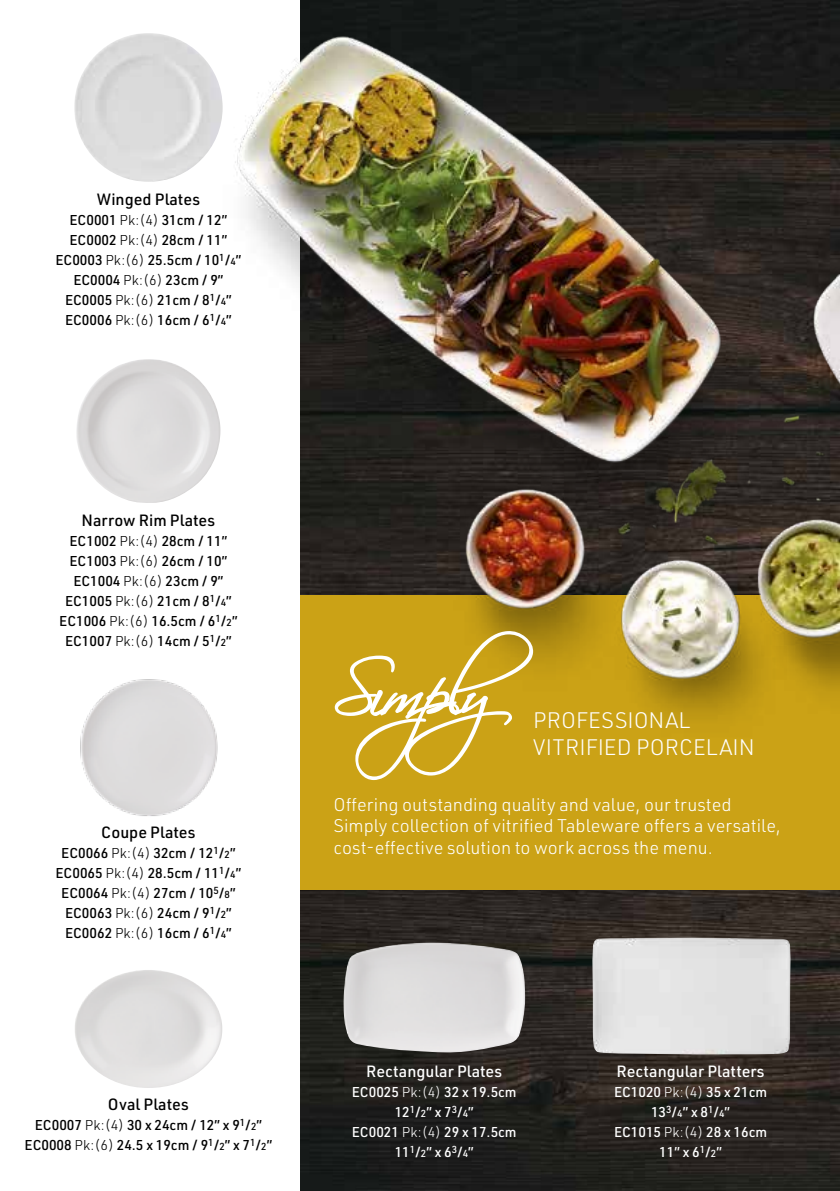
<style>
.page{position:relative;width:840px;height:1191px;background:#fff}
.page>*{position:absolute;margin:0;border:0;box-sizing:border-box;transform-origin:0 0}
.t1{font:300 22px/26.4px "URWDIN";color:#fff}
.t2{font:300 18px/21.6px "URWDIN";color:#fff}
.t3{font:500 16px "URWDIN";color:#000}
.t4{font:500 16px "URWDIN";color:#fff}
.t5{font:500 14px/20px "URWDIN";color:#000;text-align:center}
.t6{font:500 14px/20px "URWDIN";color:#fff;text-align:center}
.s1{font-weight:300}
.s2{font-size:10px}
</style>
<div class="page">
<img style="left:300px;top:0;width:539px;height:1191px">
<div style="left:300px;top:595px;width:539px;height:295px;background:#cba216"></div>
<img style="left:75px;top:970px;width:147px;height:118px">
<img style="left:343px;top:942px;width:182px;height:111px">
<img style="left:591px;top:937px;width:160px;height:117px">
<img style="left:74px;top:33px;width:148px;height:149px;border-radius:74px">
<img style="left:80px;top:679px;width:127px;height:137px">
<img style="left:76px;top:359px;width:67px;height:144px">
<img style="left:143px;top:26px;width:608px;height:758px">
<svg style="left:334px;top:631px;width:199px;height:149px"></svg>
<img style="left:751px;top:14px;width:88px;height:1042px">
<p class="t3" style="left:97px;top:188px;width:105px">Winged Plates</p>
<p class="t5" style="left:55px;top:209px;width:187px">EC0001 <span class="s1">Pk:(4)</span> 31cm / 12”<br>EC0002 <span class="s1">Pk:(4)</span> 28cm / 11”<br>EC0003 <span class="s1">Pk:(6)</span> 25.5cm / 10<sup>1</sup>/<span class="s2">4</span>”<br>EC0004 <span class="s1">Pk:(6)</span> 23cm / 9”<br>EC0005 <span class="s1">Pk:(6)</span> 21cm / 8<sup>1</sup>/<span class="s2">4</span>”<br>EC0006 <span class="s1">Pk:(6)</span> 16cm / 6<sup>1</sup>/<span class="s2">4</span>”</p>
<p class="t3" style="left:82px;top:510px;width:135px">Narrow Rim Plates</p>
<p class="t5" style="left:59px;top:531px;width:180px">EC1002 <span class="s1">Pk:(4)</span> 28cm / 11”<br>EC1003 <span class="s1">Pk:(6)</span> 26cm / 10”<br>EC1004 <span class="s1">Pk:(6)</span> 23cm / 9”<br>EC1005 <span class="s1">Pk:(6)</span> 21cm / 8<sup>1</sup>/<span class="s2">4</span>”<br>EC1006 <span class="s1">Pk:(6)</span> 16.5cm / 6<sup>1</sup>/<span class="s2">2</span>”<br>EC1007 <span class="s1">Pk:(6)</span> 14cm / 5<sup>1</sup>/<span class="s2">2</span>”</p>
<p class="t3" style="left:101px;top:821px;width:96px">Coupe Plates</p>
<p class="t5" style="left:56px;top:842px;width:187px">EC0066 <span class="s1">Pk:(4)</span> 32cm / 12<sup>1</sup>/<span class="s2">2</span>”<br>EC0065 <span class="s1">Pk:(4)</span> 28.5cm / 11<sup>1</sup>/<span class="s2">4</span>”<br>EC0064 <span class="s1">Pk:(4)</span> 27cm / 10<sup>5</sup>/<span class="s2">8</span>”<br>EC0063 <span class="s1">Pk:(6)</span> 24cm / 9<sup>1</sup>/<span class="s2">2</span>”<br>EC0062 <span class="s1">Pk:(6)</span> 16cm / 6<sup>1</sup>/<span class="s2">4</span>”</p>
<p class="t3" style="left:108px;top:1094px;width:82px">Oval Plates</p>
<p class="t5" style="left:25px;top:1115px;width:249px">EC0007 <span class="s1">Pk:(4)</span> 30 x 24cm / 12” x 9<sup>1</sup>/<span class="s2">2</span>”<br>EC0008 <span class="s1">Pk:(6)</span> 24.5 x 19cm / 9<sup>1</sup>/<span class="s2">2</span>” x 7<sup>1</sup>/<span class="s2">2</span>”</p>
<h1 class="t1" style="left:533px;top:706px;width:223px">PROFESSIONAL<br>VITRIFIED PORCELAIN</h1>
<p class="t2" style="left:333px;top:793px;width:448px">Offering outstanding quality and value, our trusted<br>Simply collection of vitrified Tableware offers a versatile, cost-effective solution to work across the menu.</p>
<p class="t4" style="left:366px;top:1060px;width:137px">Rectangular Plates</p>
<p class="t6" style="left:352px;top:1081px;width:166px">EC0025 <span class="s1">Pk:(4)</span> 32 x 19.5cm<br>12<sup>1</sup>/<span class="s2">2</span>” x 7<sup>3</sup>/<span class="s2">4</span>”<br>EC0021 <span class="s1">Pk:(4)</span> 29 x 17.5cm<br>11<sup>1</sup>/<span class="s2">2</span>” x 6<sup>3</sup>/<span class="s2">4</span>”</p>
<p class="t4" style="left:616px;top:1060px;width:150px">Rectangular Platters</p>
<p class="t6" style="left:613px;top:1081px;width:155px">EC1020 <span class="s1">Pk:(4)</span> 35 x 21cm<br>13<sup>3</sup>/<span class="s2">4</span>” x 8<sup>1</sup>/<span class="s2">4</span>”<br>EC1015 <span class="s1">Pk:(4)</span> 28 x 16cm<br>11” x 6<sup>1</sup>/<span class="s2">2</span>”</p>
</div>
